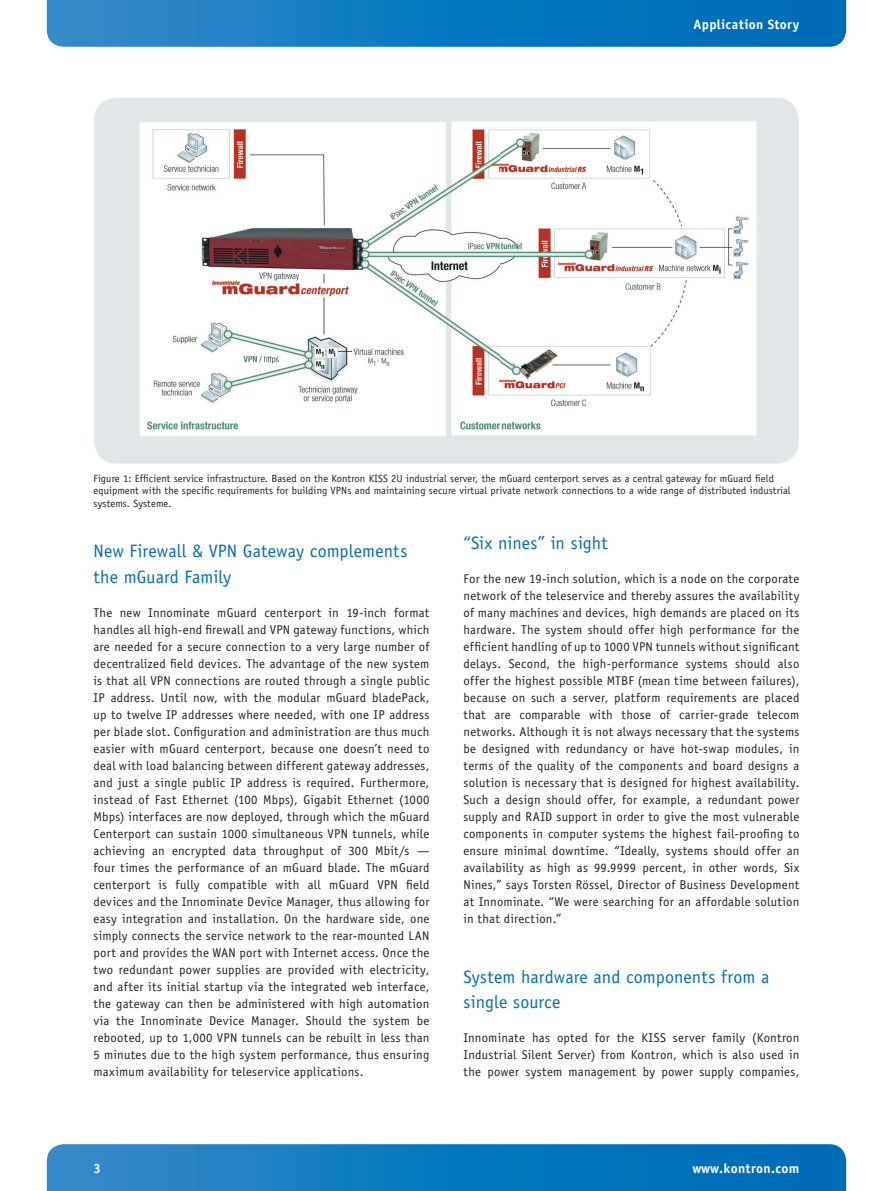
<style>
.page{position:relative;width:893px;height:1191px;background:#fff}
.page>*{position:absolute;margin:0;border:0;box-sizing:border-box;transform-origin:0 0}
.t1{font:18px/25.5px "Officina Sans";letter-spacing:.005em;color:#006bb6}
.t2{font:700 13.5px "Officina Sans";letter-spacing:.025em;color:#fff}
.t3{font:12.75px/17px "Officina Sans";letter-spacing:.02em;color:#231f20;text-align:justify}
.t4{font:10.5px/12.6px "Officina Sans";letter-spacing:.01em;color:#231f20}
</style>
<div class="page">
<svg style="left:47px;top:0;width:799px;height:47px;background:#117ac0"></svg>
<svg style="left:47px;top:1144px;width:799px;height:47px;background:#117ac0"></svg>
<div style="left:94px;top:98px;width:705px;height:365px;background:#e1e6e8;border-radius:22px"></div>
<img style="left:140px;top:121px;width:617px;height:315px">
<p class="t2" style="left:693px;top:19px;width:108px">Application Story</p>
<p class="t4" style="left:94px;top:472px;width:699px">Figure 1: Efficient service infrastructure. Based on the Kontron KISS 2U industrial server, the mGuard centerport serves as a central gateway for mGuard field equipment with the specific requirements for building VPNs and maintaining secure virtual private network connections to a wide range of distributed industrial systems. Systeme.</p>
<h1 class="t1" style="left:94px;top:540px;width:315px">New Firewall &amp; VPN Gateway complements the mGuard Family</h1>
<p class="t3" style="left:94px;top:605px;width:337px">The new Innominate mGuard centerport in 19-inch format handles all high-end firewall and VPN gateway functions, which are needed for a secure connection to a very large number of decentralized field devices. The advantage of the new system is that all VPN connections are routed through a single public IP address. Until now, with the modular mGuard bladePack, up to twelve IP addresses where needed, with one IP address per blade slot. Configuration and administration are thus much easier with mGuard centerport, because one doesn’t need to deal with load balancing between different gateway addresses, and just a single public IP address is required. Furthermore, instead of Fast Ethernet (100 Mbps), Gigabit Ethernet (1000<br>Mbps) interfaces are now deployed, through which the mGuard Centerport can sustain 1000 simultaneous VPN tunnels, while achieving an encrypted data throughput of 300 Mbit/s — four times the performance of an mGuard blade. The mGuard centerport is fully compatible with all mGuard VPN field devices and the Innominate Device Manager, thus allowing for easy integration and installation. On the hardware side, one simply connects the service network to the rear-mounted LAN port and provides the WAN port with Internet access. Once the two redundant power supplies are provided with electricity, and after its initial startup via the integrated web interface, the gateway can then be administered with high automation via the Innominate Device Manager. Should the system be rebooted, up to 1,000 VPN tunnels can be rebuilt in less than 5 minutes due to the high system performance, thus ensuring maximum availability for teleservice applications.</p>
<p class="t2" style="left:94px;top:1163px;width:9px">3</p>
<h1 class="t1" style="left:463px;top:531px;width:146px">“Six nines” in sight</h1>
<p class="t3" style="left:463px;top:571px;width:337px">For the new 19-inch solution, which is a node on the corporate network of the teleservice and thereby assures the availability of many machines and devices, high demands are placed on its hardware. The system should offer high performance for the efficient handling of up to 1000 VPN tunnels without significant delays. Second, the high-performance systems should also offer the highest possible MTBF (mean time between failures), because on such a server, platform requirements are placed that are comparable with those of carrier-grade telecom networks. Although it is not always necessary that the systems be designed with redundancy or have hot-swap modules, in terms of the quality of the components and board designs a solution is necessary that is designed for highest availability.<br>Such a design should offer, for example, a redundant power supply and RAID support in order to give the most vulnerable components in computer systems the highest fail-proofing to ensure minimal downtime. “Ideally, systems should offer an availability as high as 99.9999 percent, in other words, Six Nines,” says Torsten Rössel, Director of Business Development at Innominate. “We were searching for an affordable solution in that direction.”</p>
<h1 class="t1" style="left:463px;top:965px;width:307px">System hardware and components from a single source</h1>
<p class="t3" style="left:463px;top:1030px;width:337px">Innominate has opted for the KISS server family (Kontron Industrial Silent Server) from Kontron, which is also used in the power system management by power supply companies,</p>
<p class="t2" style="left:692px;top:1163px;width:109px">www.kontron.com</p>
</div>
